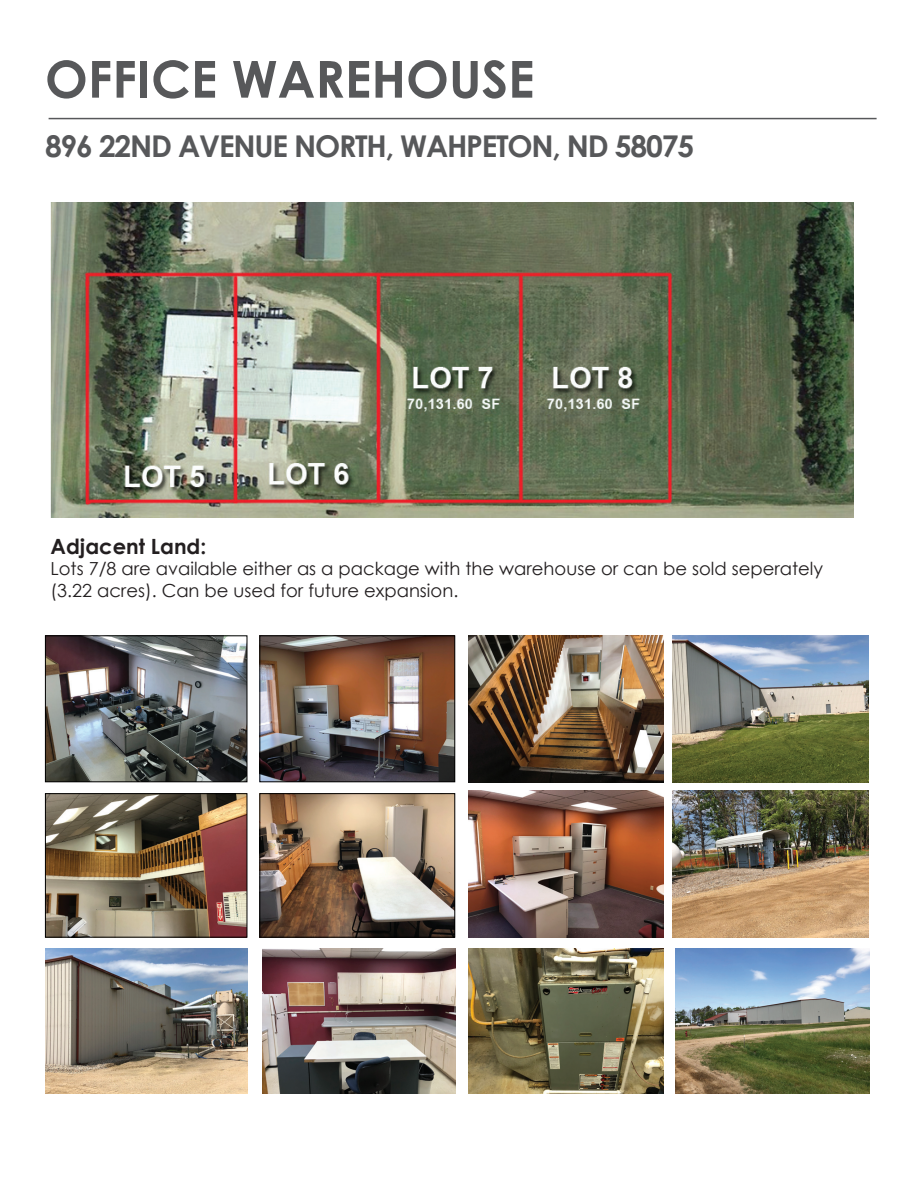
<style>
.page{position:relative;width:918px;height:1188px;background:#fff}
.page>*{position:absolute;margin:0;border:0;box-sizing:border-box;transform-origin:0 0}
.t1{font:700 51px "Century Gothic";color:#57585a}
.t2{font:700 30px "Century Gothic";letter-spacing:-.04em;color:#57585a}
.t3{font:700 21px "Century Gothic";color:#231f20}
.t4{font:18px/21.6px "Century Gothic";color:#231f20}
</style>
<div class="page">
<hr style="left:49px;top:118px;width:828px;height:1px;background:#57585a">
<img style="left:468px;top:635px;width:196px;height:147px">
<img style="left:673px;top:635px;width:196px;height:147px">
<img style="left:468px;top:791px;width:196px;height:147px">
<img style="left:673px;top:791px;width:196px;height:147px">
<img style="left:262px;top:949px;width:194px;height:145px">
<img style="left:45px;top:949px;width:202px;height:145px">
<img style="left:47px;top:637px;width:198px;height:143px">
<div style="left:45px;top:635px;width:202px;height:147px;border:1px solid #000"></div>
<img style="left:261px;top:637px;width:192px;height:143px">
<div style="left:259px;top:635px;width:196px;height:147px;border:1px solid #000"></div>
<img style="left:261px;top:795px;width:192px;height:141px">
<div style="left:259px;top:793px;width:196px;height:145px;border:1px solid #000"></div>
<img style="left:47px;top:795px;width:198px;height:141px">
<div style="left:45px;top:793px;width:202px;height:145px;border:1px solid #000"></div>
<img style="left:51px;top:203px;width:802px;height:315px">
<img style="left:675px;top:949px;width:194px;height:145px">
<img style="left:469px;top:949px;width:195px;height:145px">
<h1 class="t1" style="left:45px;top:40px;width:491px">OFFICE WAREHOUSE</h1>
<h2 class="t2" style="left:45px;top:123px;width:651px">896 22ND AVENUE NORTH, WAHPETON, ND 58075</h2>
<p class="t3" style="left:51px;top:530px;width:157px">Adjacent Land:</p>
<p class="t4" style="left:51px;top:558px;width:774px">Lots 7/8 are available either as a package with the warehouse or can be sold seperately (3.22 acres). Can be used for future expansion.</p>
</div>
